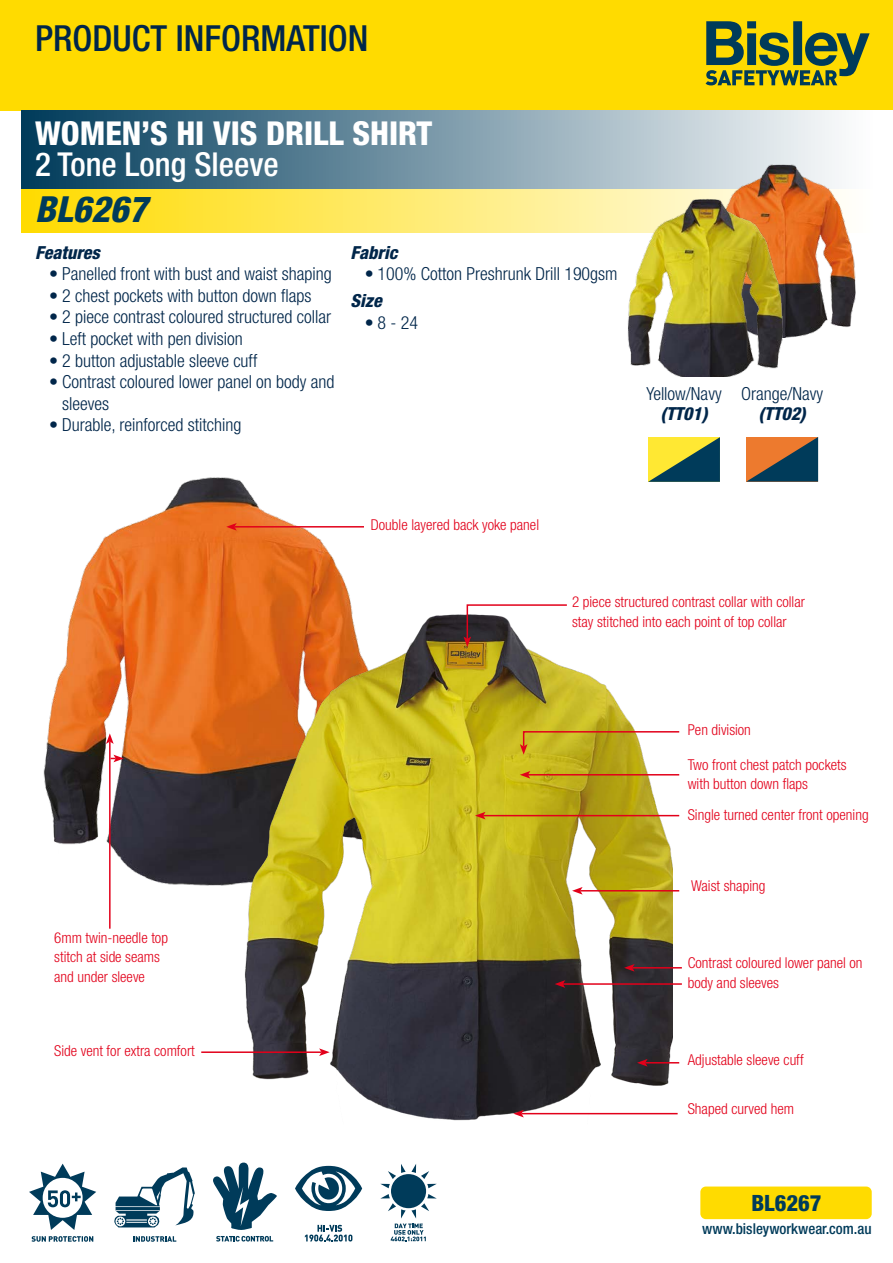
<style>
.page{position:relative;width:893px;height:1263px;background:#fff}
.page>*{position:absolute;margin:0;border:0;box-sizing:border-box;transform-origin:0 0}
.t1{font:500 condensed 36px "Helvetica Neue";color:#00264a}
.t2{font:italic 800 condensed 36px "Helvetica Neue";color:#003b5a}
.t3{font:800 condensed 33px "Helvetica Neue";color:#fff}
.t4{font:500 condensed 33px "Helvetica Neue";color:#fff}
.t5{font:800 condensed 22.5px "Helvetica Neue";color:#003b5a}
.t6{font:300 condensed 18px/21.6px "Helvetica Neue";color:#00264a}
.t7{font:italic 800 condensed 18px "Helvetica Neue";color:#00264a}
.t8{font:300 condensed 15px/19.5px "Helvetica Neue";color:#e2001a}
.t9{font:500 condensed 15px "Helvetica Neue";color:#003b5a}
</style>
<div class="page">
<div style="left:0;top:0;width:893px;height:110px;background:#ffdb00"></div>
<div style="left:700px;top:1186px;width:172px;height:33px;background:#ffdb00;border-radius:6px"></div>
<svg style="left:706px;top:21px;width:164px;height:64px"></svg>
<svg style="left:21px;top:189px;width:674px;height:43px;background:#ffe758"></svg>
<div style="left:21px;top:110px;width:872px;height:79px;background:linear-gradient(to right,#003b5a,#fff)"></div>
<img style="left:43px;top:477px;width:321px;height:409px">
<img style="left:224px;top:602px;width:449px;height:519px">
<svg style="left:133px;top:1236px;width:43px;height:6px"></svg>
<svg style="left:114px;top:1167px;width:81px;height:60px"></svg>
<svg style="left:31px;top:1236px;width:62px;height:6px"></svg>
<svg style="left:29px;top:1164px;width:67px;height:66px"></svg>
<svg style="left:216px;top:1236px;width:57px;height:5px"></svg>
<svg style="left:213px;top:1162px;width:64px;height:68px"></svg>
<hr style="left:563px;top:983px;width:119px;height:2px;background:#e2001a">
<svg style="left:555px;top:980px;width:10px;height:8px"></svg>
<hr style="left:483px;top:815px;width:196px;height:1px;background:#e2001a">
<svg style="left:475px;top:812px;width:10px;height:7px"></svg>
<hr style="left:234px;top:526px;width:130px;height:1px;background:#e2001a">
<svg style="left:226px;top:523px;width:11px;height:8px"></svg>
<hr style="left:528px;top:774px;width:151px;height:1px;background:#e2001a">
<svg style="left:520px;top:771px;width:10px;height:8px"></svg>
<hr style="left:580px;top:890px;width:99px;height:1px;background:#e2001a">
<svg style="left:572px;top:887px;width:11px;height:8px"></svg>
<svg style="left:463px;top:603px;width:105px;height:44px"></svg>
<svg style="left:520px;top:730px;width:160px;height:25px"></svg>
<hr style="left:645px;top:1062px;width:34px;height:1px;background:#e2001a">
<svg style="left:637px;top:1059px;width:11px;height:7px"></svg>
<hr style="left:109px;top:741px;width:2px;height:188px;background:#e2001a">
<svg style="left:106px;top:733px;width:8px;height:11px"></svg>
<svg style="left:295px;top:1166px;width:67px;height:45px"></svg>
<svg style="left:305px;top:1225px;width:47px;height:16px"></svg>
<img style="left:695px;top:155px;width:170px;height:182px">
<img style="left:620px;top:190px;width:171px;height:187px">
<svg style="left:648px;top:437px;width:72px;height:45px;background:#809246"></svg>
<svg style="left:746px;top:437px;width:72px;height:45px;background:#785a43"></svg>
<hr style="left:632px;top:967px;width:50px;height:1px;background:#e2001a">
<svg style="left:624px;top:964px;width:11px;height:8px"></svg>
<hr style="left:521px;top:1113px;width:157px;height:1px;background:#e2001a">
<svg style="left:513px;top:1110px;width:11px;height:7px"></svg>
<svg style="left:380px;top:1164px;width:57px;height:77px"></svg>
<svg style="left:111px;top:755px;width:13px;height:7px"></svg>
<hr style="left:201px;top:1051px;width:120px;height:2px;background:#e2001a">
<svg style="left:319px;top:1048px;width:11px;height:8px"></svg>
<h1 class="t1" style="left:35px;top:17px;width:335px">PRODUCT INFORMATION</h1>
<h2 class="t3" style="left:35px;top:112px;width:399px">WOMEN’S HI VIS DRILL SHIRT</h2>
<h2 class="t4" style="left:35px;top:145px;width:245px">2 Tone Long Sleeve</h2>
<h1 class="t2" style="left:35px;top:187px;width:114px">BL6267</h1>
<p class="t7" style="left:35px;top:241px;width:66px">Features</p>
<p class="t6" style="left:49px;top:263px;width:284px">• Panelled front with bust and waist shaping</p>
<p class="t6" style="left:49px;top:284px;width:264px">• 2 chest pockets with button down flaps</p>
<p class="t6" style="left:49px;top:306px;width:283px">• 2 piece contrast coloured structured collar</p>
<p class="t6" style="left:49px;top:328px;width:195px">• Left pocket with pen division</p>
<p class="t6" style="left:49px;top:349px;width:210px">• 2 button adjustable sleeve cuff</p>
<p class="t6" style="left:62px;top:371px;width:274px;text-indent:-13px">• Contrast coloured lower panel on body and sleeves</p>
<p class="t6" style="left:49px;top:414px;width:194px">• Durable, reinforced stitching</p>
<p class="t7" style="left:351px;top:241px;width:48px">Fabric</p>
<p class="t6" style="left:365px;top:263px;width:254px">• 100% Cotton Preshrunk Drill 190gsm</p>
<p class="t7" style="left:351px;top:290px;width:33px">Size</p>
<p class="t6" style="left:365px;top:311px;width:55px">•8 - 24</p>
<p class="t6" style="left:646px;top:383px;width:77px">Yellow/Navy</p>
<p class="t7" style="left:660px;top:402px;width:49px">(TT01)</p>
<p class="t6" style="left:741px;top:383px;width:84px">Orange/Navy</p>
<p class="t7" style="left:758px;top:402px;width:49px">(TT02)</p>
<p class="t8" style="left:371px;top:515px;width:170px">Double layered back yoke panel</p>
<p class="t8" style="left:572px;top:592px;width:234px">2 piece structured contrast collar with collar stay stitched into each point of top collar</p>
<p class="t8" style="left:688px;top:720px;width:65px">Pen division</p>
<p class="t8" style="left:688px;top:755px;width:160px">Two front chest patch pockets with button down flaps</p>
<p class="t8" style="left:688px;top:805px;width:182px">Single turned center front opening</p>
<p class="t8" style="left:54px;top:927px;width:115px">6mm twin-needle top stitch at side seams and under sleeve</p>
<p class="t8" style="left:54px;top:1041px;width:142px">Side vent for extra comfort</p>
<p class="t8" style="left:691px;top:876px;width:76px">Waist shaping</p>
<p class="t8" style="left:688px;top:953px;width:176px">Contrast coloured lower panel on body and sleeves</p>
<p class="t8" style="left:688px;top:1050px;width:117px">Adjustable sleeve cuff</p>
<p class="t8" style="left:688px;top:1098px;width:108px">Shaped curved hem</p>
<h3 class="t5" style="left:751px;top:1189px;width:72px">BL6267</h3>
<p class="t9" style="left:702px;top:1219px;width:171px">www.bisleyworkwear.com.au</p>
</div>
